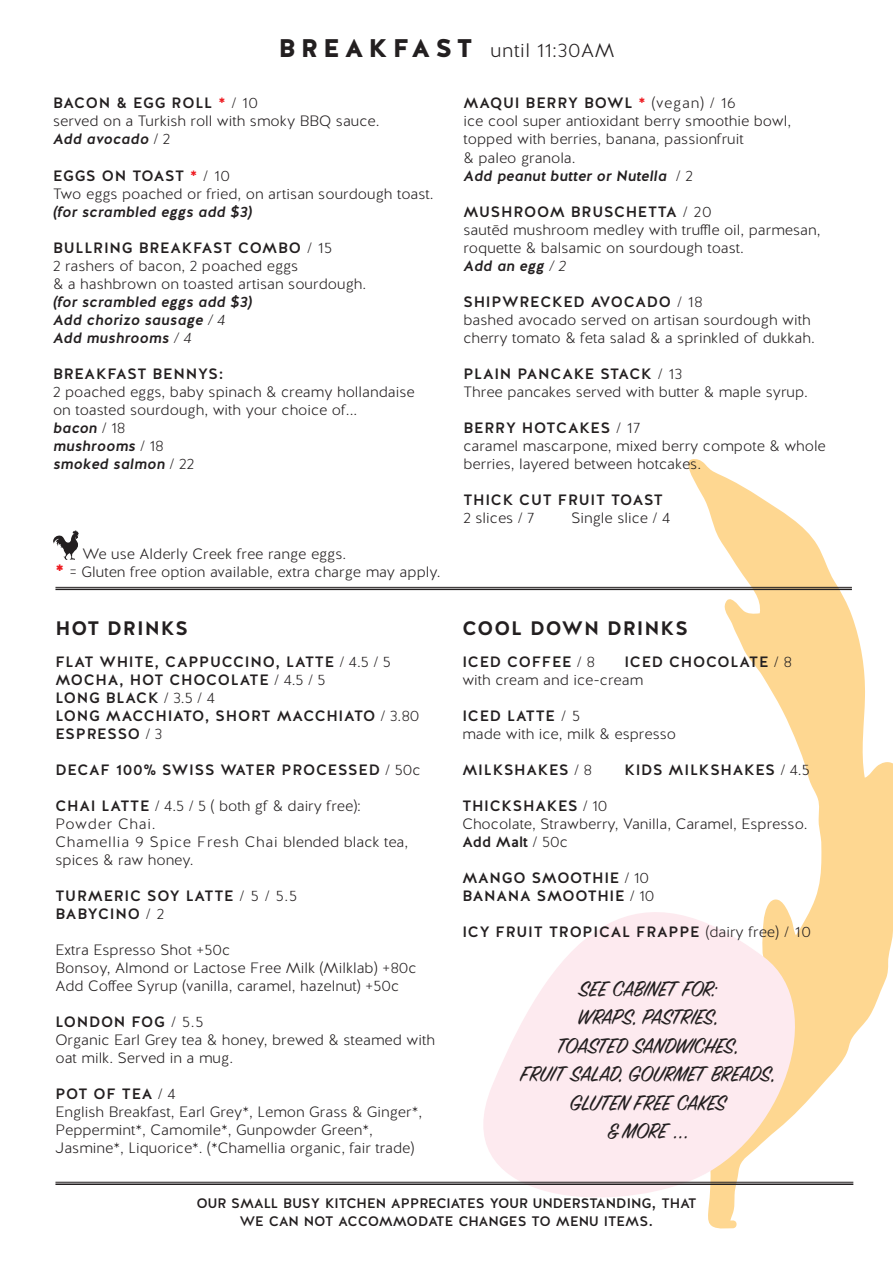
<style>
.page{position:relative;width:893px;height:1263px;background:#fff}
.page>*{position:absolute;margin:0;border:0;box-sizing:border-box;transform-origin:0 0}
.t1{font:24px "Sign Painter House Script";letter-spacing:-.01em;color:#231f20}
.t2{font:700 19.5px "Halis GR";letter-spacing:.05em;color:#231f20}
.t3{font:300 19.5px "Halis GR";letter-spacing:.03em;color:#231f20}
.t4{font:16.5px "Halis GR S Regular";color:#231f20}
.t5{font:300 15px/18px "Halis GR";color:#231f20}
.t6{font:500 15px "Halis GR";letter-spacing:.05em;color:#231f20}
.t7{font:italic 500 15px "Halis GR";color:#231f20}
.t8{font:300 15px "Halis GR";letter-spacing:.05em;color:#231f20}
.s1{font-weight:900;font-size:25.5px}
.s2{color:#ee1d23}
.s3{font-weight:300}
.s4{font-weight:300;font-style:normal}
.s5{font-weight:700;font-size:18px;color:#ee1d23}
.s6{font-weight:500}
</style>
<div class="page">
<svg style="left:688px;top:459px;width:205px;height:770px"></svg>
<svg style="left:444px;top:863px;width:386px;height:354px;fill:#feeaef"></svg>
<hr style="left:55px;top:1182px;width:798px;height:1px;background:#231f20">
<hr style="left:55px;top:1183px;width:798px;height:2px;background:#231f20">
<hr style="left:55px;top:587px;width:797px;height:1px;background:#231f20">
<hr style="left:55px;top:589px;width:797px;height:1px;background:#231f20">
<svg style="left:53px;top:530px;width:26px;height:30px"></svg>
<p class="t3" style="left:278px;top:38px;width:337px"><span class="s1">B R E A K FA ST</span> until 11:30AM</p>
<p class="t6" style="left:53px;top:94px;width:207px">BACON &amp; EGG ROLL <span class="s2">*</span> <span class="s3">/ 10</span></p>
<p class="t5" style="left:53px;top:113px;width:328px">served on a Turkish roll with smoky BBQ sauce.</p>
<p class="t7" style="left:53px;top:130px;width:119px">Add avocado <span class="s4">/ 2</span></p>
<p class="t6" style="left:53px;top:166px;width:178px">EGGS ON TOAST <span class="s2">*</span> <span class="s3">/ 10</span></p>
<p class="t5" style="left:53px;top:185px;width:382px">Two eggs poached or fried, on artisan sourdough toast.</p>
<p class="t7" style="left:53px;top:202px;width:201px">(for scrambled eggs add $3)</p>
<p class="t6" style="left:53px;top:238px;width:281px">BULLRING BREAKFAST COMBO <span class="s3">/ 15</span></p>
<p class="t5" style="left:53px;top:257px;width:247px">2 rashers of bacon, 2 poached eggs</p>
<p class="t5" style="left:53px;top:275px;width:315px">&amp; a hashbrown on toasted artisan sourdough.</p>
<p class="t7" style="left:53px;top:292px;width:201px">(for scrambled eggs add $3)</p>
<p class="t7" style="left:53px;top:310px;width:174px">Add chorizo sausage <span class="s3">/ 4</span></p>
<p class="t7" style="left:53px;top:328px;width:140px">Add mushrooms <span class="s3">/ 4</span></p>
<p class="t6" style="left:53px;top:364px;width:172px">BREAKFAST BENNYS:</p>
<p class="t5" style="left:53px;top:383px;width:363px">2 poached eggs, baby spinach &amp; creamy hollandaise</p>
<p class="t5" style="left:53px;top:401px;width:306px">on toasted sourdough, with your choice of...</p>
<p class="t7" style="left:53px;top:418px;width:74px">bacon <span class="s4">/ 18</span></p>
<p class="t7" style="left:53px;top:436px;width:112px">mushrooms <span class="s4">/ 18</span></p>
<p class="t7" style="left:53px;top:454px;width:143px">smoked salmon <span class="s4">/ 22</span></p>
<p class="t5" style="left:82px;top:545px;width:265px">We use Alderly Creek free range eggs.</p>
<p class="t5" style="left:55px;top:563px;width:387px"><span class="s5">*</span> = Gluten free option available, extra charge may apply.</p>
<p class="t2" style="left:55px;top:616px;width:134px">HOT DRINKS</p>
<p class="t6" style="left:55px;top:652px;width:337px">FLAT WHITE, CAPPUCCINO, LATTE <span class="s3">/ 4.5 / 5</span></p>
<p class="t6" style="left:55px;top:670px;width:272px">MOCHA, HOT CHOCOLATE <span class="s3">/ 4.5 / 5</span></p>
<p class="t6" style="left:55px;top:688px;width:161px">LONG BLACK <span class="s3">/ 3.5 / 4</span></p>
<p class="t6" style="left:55px;top:706px;width:366px">LONG MACCHIATO, SHORT MACCHIATO <span class="s3">/ 3.80</span></p>
<p class="t6" style="left:55px;top:724px;width:108px">ESPRESSO <span class="s3">/ 3</span></p>
<p class="t6" style="left:55px;top:760px;width:367px">DECAF 100% SWISS WATER PROCESSED <span class="s3">/ 50c</span></p>
<p class="t5" style="left:55px;top:797px;width:307px"><span class="s6">CHAI LATTE</span> / 4.5 / 5 ( both gf &amp; dairy free):</p>
<p class="t8" style="left:55px;top:814px;width:102px">Powder Chai.</p>
<p class="t5" style="left:55px;top:833px;width:354px">Chamellia 9 Spice Fresh Chai blended black tea, spices &amp; raw honey.</p>
<p class="t6" style="left:55px;top:886px;width:243px">TURMERIC SOY LATTE <span class="s3">/ 5 / 5.5</span></p>
<p class="t6" style="left:55px;top:904px;width:111px">BABYCINO <span class="s3">/ 2</span></p>
<p class="t5" style="left:55px;top:941px;width:176px">Extra Espresso Shot +50c</p>
<p class="t5" style="left:55px;top:959px;width:363px">Bonsoy, Almond or Lactose Free Milk (Milklab) +80c</p>
<p class="t5" style="left:55px;top:977px;width:345px">Add Coffee Syrup (vanilla, caramel, hazelnut) +50c</p>
<p class="t6" style="left:55px;top:1012px;width:149px">LONDON FOG <span class="s3">/ 5.5</span></p>
<p class="t5" style="left:55px;top:1031px;width:381px">Organic Earl Grey tea &amp; honey, brewed &amp; steamed with oat milk. Served in a mug.</p>
<p class="t6" style="left:55px;top:1084px;width:122px">POT OF TEA <span class="s3">/ 4</span></p>
<p class="t5" style="left:55px;top:1103px;width:368px">English Breakfast, Earl Grey*, Lemon Grass &amp; Ginger*,<br>Peppermint*, Camomile*, Gunpowder Green*,</p>
<p class="t5" style="left:55px;top:1139px;width:360px">Jasmine*, Liquorice*. (*Chamellia organic, fair trade)</p>
<p class="t6" style="left:463px;top:94px;width:274px">MAQUI BERRY BOWL <span class="s2">*</span> <span class="s3">(vegan) / 16</span></p>
<p class="t5" style="left:463px;top:113px;width:329px">ice cool super antioxidant berry smoothie bowl,</p>
<p class="t5" style="left:463px;top:131px;width:282px">topped with berries, banana, passionfruit</p>
<p class="t5" style="left:463px;top:149px;width:114px">&amp; paleo granola.</p>
<p class="t7" style="left:463px;top:166px;width:231px">Add peanut butter or Nutella <span class="s4">/ 2</span></p>
<p class="t6" style="left:463px;top:202px;width:250px">MUSHROOM BRUSCHETTA <span class="s3">/ 20</span></p>
<p class="t5" style="left:463px;top:221px;width:359px">sautēd mushroom medley with truffle oil, parmesan, roquette &amp; balsamic on sourdough toast.</p>
<p class="t7" style="left:463px;top:256px;width:104px">Add an egg <span class="s3">/ 2</span></p>
<p class="t6" style="left:463px;top:292px;width:241px">SHIPWRECKED AVOCADO <span class="s3">/ 18</span></p>
<p class="t5" style="left:463px;top:311px;width:349px">bashed avocado served on artisan sourdough with</p>
<p class="t5" style="left:463px;top:329px;width:353px">cherry tomato &amp; feta salad &amp; a sprinkled of dukkah.</p>
<p class="t6" style="left:463px;top:364px;width:220px">PLAIN PANCAKE STACK <span class="s3">/ 13</span></p>
<p class="t5" style="left:463px;top:383px;width:346px">Three pancakes served with butter &amp; maple syrup.</p>
<p class="t6" style="left:463px;top:418px;width:178px">BERRY HOTCAKES <span class="s3">/ 17</span></p>
<p class="t5" style="left:463px;top:437px;width:364px">caramel mascarpone, mixed berry compote &amp; whole</p>
<p class="t5" style="left:463px;top:455px;width:239px">berries, layered between hotcakes.</p>
<p class="t6" style="left:463px;top:490px;width:201px">THICK CUT FRUIT TOAST</p>
<p class="t5" style="left:463px;top:509px;width:72px">2 slices / 7</p>
<p class="t5" style="left:571px;top:509px;width:100px">Single slice / 4</p>
<p class="t2" style="left:462px;top:616px;width:227px">COOL DOWN DRINKS</p>
<p class="t6" style="left:462px;top:652px;width:134px">ICED COFFEE <span class="s3">/ 8</span></p>
<p class="t6" style="left:624px;top:652px;width:169px">ICED CHOCOLATE <span class="s3">/ 8</span></p>
<p class="t5" style="left:462px;top:671px;width:182px">with cream and ice-cream</p>
<p class="t6" style="left:462px;top:706px;width:119px">ICED LATTE <span class="s3">/ 5</span></p>
<p class="t5" style="left:462px;top:725px;width:215px">made with ice, milk &amp; espresso</p>
<p class="t6" style="left:462px;top:760px;width:131px">MILKSHAKES <span class="s3">/ 8</span></p>
<p class="t6" style="left:624px;top:760px;width:187px">KIDS MILKSHAKES <span class="s3">/ 4.5</span></p>
<p class="t6" style="left:462px;top:796px;width:147px">THICKSHAKES <span class="s3">/ 10</span></p>
<p class="t5" style="left:462px;top:815px;width:347px">Chocolate, Strawberry, Vanilla, Caramel, Espresso.</p>
<p class="t6" style="left:462px;top:832px;width:107px">Add Malt <span class="s3">/ 50c</span></p>
<p class="t6" style="left:462px;top:868px;width:188px">MANGO SMOOTHIE <span class="s3">/ 10</span></p>
<p class="t6" style="left:462px;top:886px;width:193px">BANANA SMOOTHIE <span class="s3">/ 10</span></p>
<p class="t6" style="left:462px;top:922px;width:350px">ICY FRUIT TROPICAL FRAPPE <span class="s3">(dairy free) / 10</span></p>
<p class="t1" style="left:579px;top:974px;width:140px">SEE CABINET FOR:</p>
<p class="t1" style="left:577px;top:1002px;width:143px">WRAPS, PASTRIES,</p>
<p class="t1" style="left:557px;top:1031px;width:183px">TOASTED SANDWICHES,</p>
<p class="t1" style="left:520px;top:1059px;width:256px">FRUIT SALAD, GOURMET BREADS,</p>
<p class="t1" style="left:570px;top:1088px;width:158px">GLUTEN FREE CAKES</p>
<p class="t1" style="left:607px;top:1116px;width:83px">&amp; MORE ...</p>
<p class="t4" style="left:196px;top:1191px;width:502px">OUR SMALL BUSY KITCHEN APPRECIATES YOUR UNDERSTANDING, THAT</p>
<p class="t4" style="left:240px;top:1209px;width:415px">WE CAN NOT ACCOMMODATE CHANGES TO MENU ITEMS.</p>
</div>
